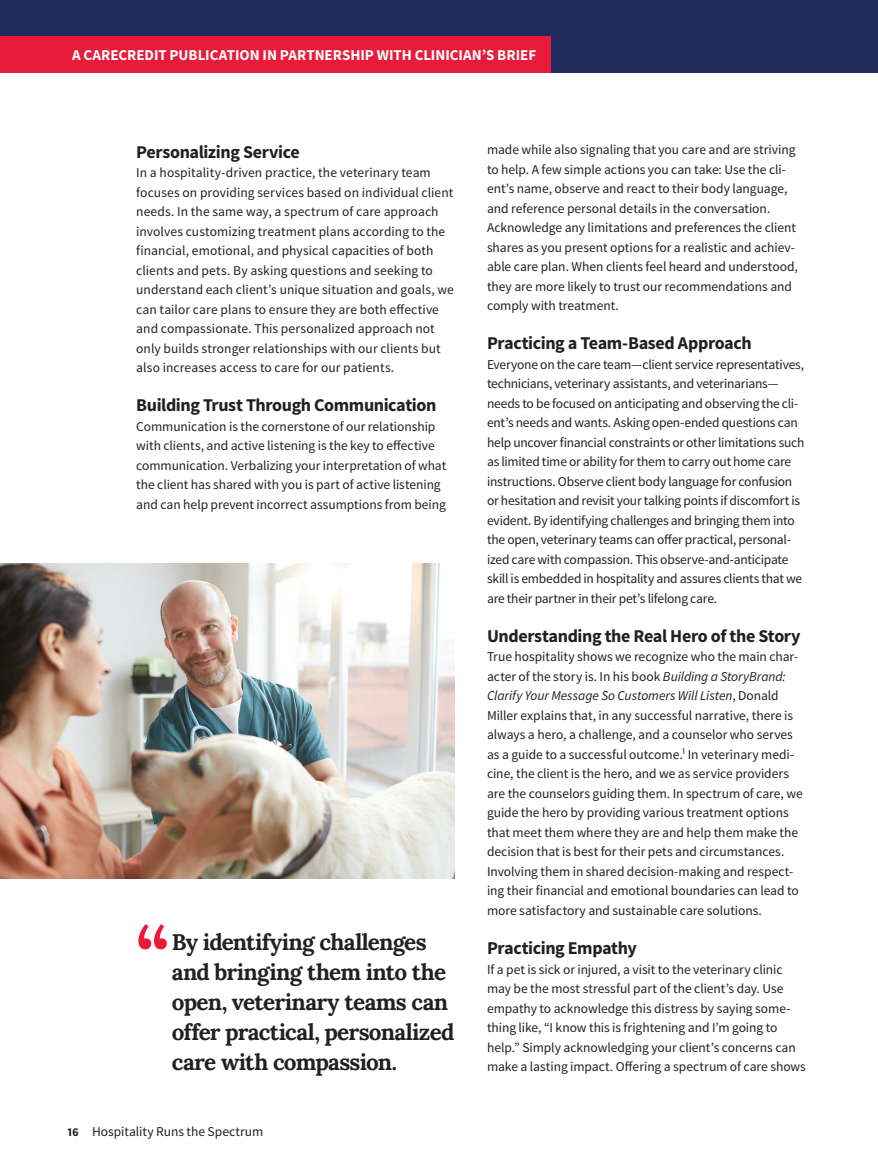
<style>
.page{position:relative;width:878px;height:1175px;background:#fff}
.page>*{position:absolute;margin:0;border:0;box-sizing:border-box;transform-origin:0 0}
.t1{font:700 78px "Lora";color:#e91b3a}
.t2{font:700 22.5px/30px "Lora";letter-spacing:-.03em;color:#231f20}
.t3{font:700 18px "Source Sans Pro";letter-spacing:-.02em;color:#231f20}
.t4{font:700 15px "Source Sans Pro";color:#fff}
.t5{font:13.5px/19.5px "Source Sans Pro";letter-spacing:-.005em;color:#231f20}
.s1{font-weight:700;font-size:12px}
.s2{font-style:italic}
</style>
<div class="page">
<div style="left:0;top:0;width:878px;height:72px;background:#202b5d"></div>
<div style="left:0;top:36px;width:550px;height:36px;background:#e91b3a"></div>
<img style="left:0;top:563px;width:454px;height:315px">
<p class="t4" style="left:72px;top:45px;width:465px">A CARECREDIT PUBLICATION IN PARTNERSHIP WITH CLINICIAN’S BRIEF</p>
<h3 class="t3" style="left:136px;top:140px;width:165px">Personalizing Service</h3>
<p class="t5" style="left:136px;top:163px;width:319px">In a hospitality-driven practice, the veterinary team focuses on providing services based on individual client needs. In the same way, a spectrum of care approach involves customizing treatment plans according to the financial, emotional, and physical capacities of both clients and pets. By asking questions and seeking to understand each client’s unique situation and goals, we can tailor care plans to ensure they are both effective and compassionate. This personalized approach not only builds stronger relationships with our clients but also increases access to care for our patients.</p>
<h3 class="t3" style="left:136px;top:393px;width:302px">Building Trust Through Communication</h3>
<p class="t5" style="left:136px;top:417px;width:311px">Communication is the cornerstone of our relationship with clients, and active listening is the key to effective communication. Verbalizing your interpretation of what the client has shared with you is part of active listening and can help prevent incorrect assumptions from being</p>
<h1 class="t1" style="left:136px;top:896px;width:34px">“</h1>
<h2 class="t2" style="left:172px;top:925px;width:284px">By identifying challenges and bringing them into the open, veterinary teams can offer practical, personalized care with compassion.</h2>
<p class="t5" style="left:68px;top:1121px;width:197px"><span class="s1">16</span> Hospitality Runs the Spectrum</p>
<p class="t5" style="left:487px;top:140px;width:312px">made while also signaling that you care and are striving to help. A few simple actions you can take: Use the cli&shy;ent’s name, observe and react to their body language, and reference personal details in the conversation.<br>Acknowledge any limitations and preferences the client shares as you present options for a realistic and achiev&shy;able care plan. When clients feel heard and understood, they are more likely to trust our recommendations and comply with treatment.</p>
<h3 class="t3" style="left:487px;top:332px;width:266px">Practicing a Team-Based Approach</h3>
<p class="t5" style="left:487px;top:355px;width:319px">Everyone on the care team—client service representatives, technicians, veterinary assistants, and veterinarians— needs to be focused on anticipating and observing the cli&shy;ent’s needs and wants. Asking open-ended questions can help uncover financial constraints or other limitations such as limited time or ability for them to carry out home care instructions. Observe client body language for confusion or hesitation and revisit your talking points if discomfort is evident. By identifying challenges and bringing them into the open, veterinary teams can offer practical, personal&shy;ized care with compassion. This observe-and-anticipate skill is embedded in hospitality and assures clients that we are their partner in their pet’s lifelong care.</p>
<h3 class="t3" style="left:487px;top:624px;width:315px">Understanding the Real Hero of the Story</h3>
<p class="t5" style="left:487px;top:647px;width:317px">True hospitality shows we recognize who the main char&shy;acter of the story is. In his book <span class="s2">Building a StoryBrand:<br>Clarify Your Message So Customers Will Listen</span>, Donald Miller explains that, in any successful narrative, there is always a hero, a challenge, and a counselor who serves as a guide to a successful outcome.<sup>1</sup> In veterinary medi&shy;cine, the client is the hero, and we as service providers are the counselors guiding them. In spectrum of care, we guide the hero by providing various treatment options that meet them where they are and help them make the decision that is best for their pets and circumstances.<br>Involving them in shared decision-making and respect&shy;ing their financial and emotional boundaries can lead to more satisfactory and sustainable care solutions.</p>
<h3 class="t3" style="left:487px;top:936px;width:151px">Practicing Empathy</h3>
<p class="t5" style="left:487px;top:959px;width:320px">If a pet is sick or injured, a visit to the veterinary clinic may be the most stressful part of the client’s day. Use empathy to acknowledge this distress by saying some&shy;thing like, “I know this is frightening and I’m going to help.” Simply acknowledging your client’s concerns can make a lasting impact. Offering a spectrum of care shows</p>
</div>
